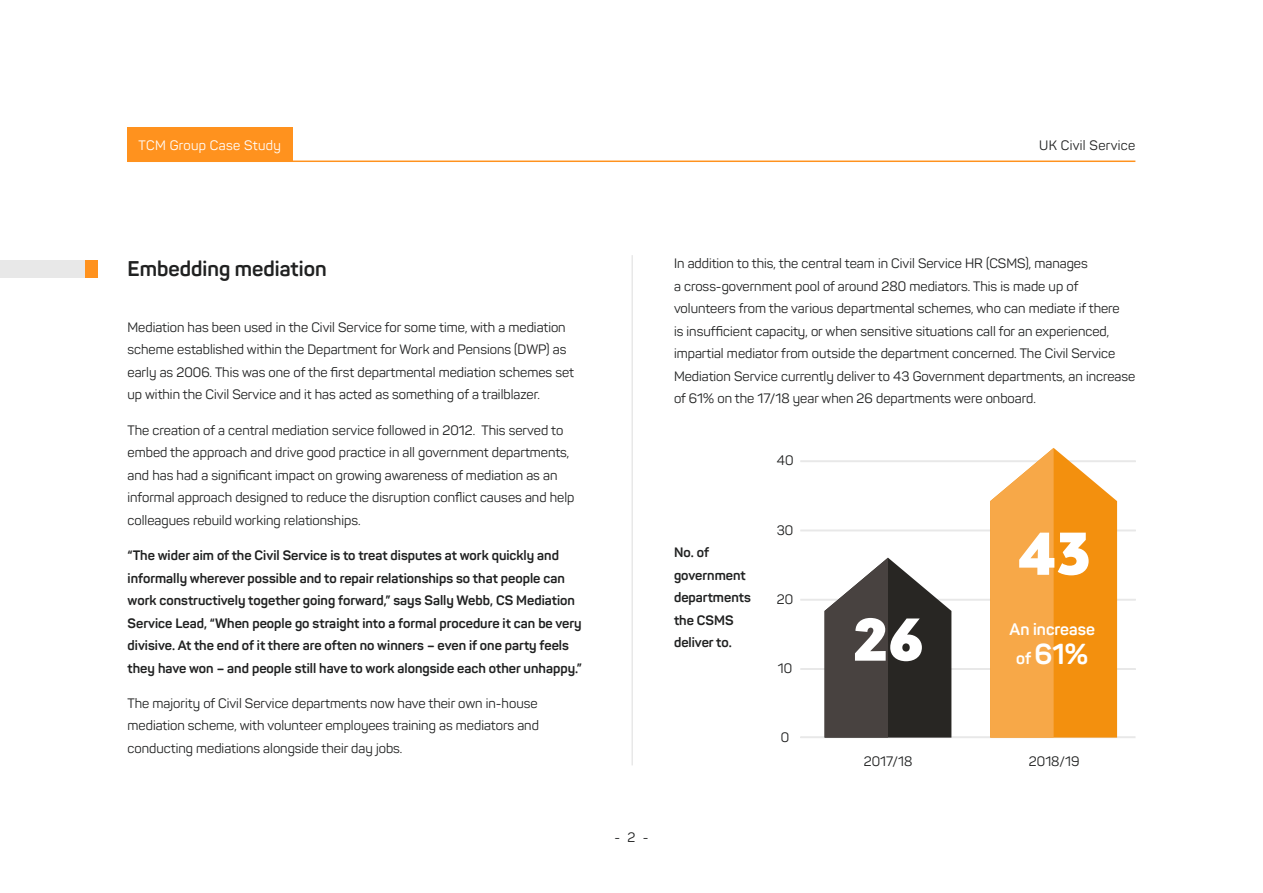
<style>
.page{position:relative;width:1263px;height:893px;background:#fff}
.page>*{position:absolute;margin:0;border:0;box-sizing:border-box;transform-origin:0 0}
.t1{font:900 57px "Bw Modelica";color:#fff}
.t2{font:700 28.5px "Panton";color:#fff}
.t3{font:700 21px "Panton";color:#202121}
.t4{font:700 16.5px "Panton";color:#fff}
.t5{font:13.5px/22.5px "Panton";color:#202121}
.t6{font:700 13.5px/22.5px "Panton";color:#202121}
.t7{font:13.5px "Panton";letter-spacing:.025em;color:#fff}
.t8{font:13.5px "Panton";letter-spacing:.025em;color:#202121}
.s1{font-size:16.5px}
</style>
<div class="page">
<div style="left:128px;top:128px;width:165px;height:34px;background:#ff921e"></div>
<hr style="left:128px;top:161px;width:1007px;height:1px;background:#ff921e">
<hr style="left:631px;top:255px;width:2px;height:510px;background:#e8e8e8">
<div style="left:800px;top:668px;width:336px;height:2px;border:1px solid #e8e8e8"></div>
<div style="left:800px;top:736px;width:335px;height:2px;border:1px solid #e8e8e8"></div>
<div style="left:800px;top:530px;width:336px;height:1px;border:1px solid #e8e8e8"></div>
<div style="left:800px;top:460px;width:336px;height:2px;border:1px solid #e8e8e8"></div>
<div style="left:800px;top:599px;width:336px;height:2px;border:1px solid #e8e8e8"></div>
<div style="left:0;top:260px;width:85px;height:17px;background:#e8e8e8"></div>
<svg style="left:990px;top:448px;width:127px;height:290px;background:#f5a43e"></svg>
<svg style="left:824px;top:558px;width:127px;height:180px;background:#555250"></svg>
<div style="left:85px;top:260px;width:13px;height:17px;background:#ff921e"></div>
<p class="t7" style="left:139px;top:137px;width:144px">TCM Group Case Study</p>
<p class="t8" style="left:1039px;top:137px;width:98px">UK Civil Service</p>
<h3 class="t3" style="left:128px;top:255px;width:201px">Embedding mediation</h3>
<p class="t5" style="left:128px;top:316px;width:448px">Mediation has been used in the Civil Service for some time, with a mediation scheme established within the Department for Work and Pensions (DWP) as early as 2006. This was one of the first departmental mediation schemes set up within the Civil Service and it has acted as something of a trailblazer.</p>
<p class="t5" style="left:128px;top:419px;width:448px">The creation of a central mediation service followed in 2012. This served to embed the approach and drive good practice in all government departments, and has had a significant impact on growing awareness of mediation as an informal approach designed to reduce the disruption conflict causes and help colleagues rebuild working relationships.</p>
<p class="t6" style="left:128px;top:544px;width:456px">“The wider aim of the Civil Service is to treat disputes at work quickly and informally wherever possible and to repair relationships so that people can work constructively together going forward,” says Sally Webb, CS Mediation Service Lead, “When people go straight into a formal procedure it can be very divisive. At the end of it there are often no winners – even if one party feels they have won – and people still have to work alongside each other unhappy.”</p>
<p class="t5" style="left:128px;top:692px;width:413px;text-align:justify">The majority of Civil Service departments now have their own in-house mediation scheme, with volunteer employees training as mediators and conducting mediations alongside their day jobs.</p>
<p class="t5" style="left:614px;top:826px;width:36px">- 2 -</p>
<p class="t5" style="left:674px;top:252px;width:463px">In addition to this, the central team in Civil Service HR (CSMS), manages<br>a cross-government pool of around 280 mediators. This is made up of volunteers from the various departmental schemes, who can mediate if there<br>is insufficient capacity, or when sensitive situations call for an experienced, impartial mediator from outside the department concerned. The Civil Service Mediation Service currently deliver to 43 Government departments, an increase of 61% on the 17/18 year when 26 departments were onboard.</p>
<p class="t6" style="left:674px;top:541px;width:78px">No. of government departments the CSMS deliver to.</p>
<p class="t5" style="left:777px;top:449px;width:18px">40</p>
<p class="t5" style="left:777px;top:518px;width:18px">30</p>
<p class="t5" style="left:777px;top:588px;width:18px">20</p>
<p class="t5" style="left:778px;top:657px;width:16px">10</p>
<p class="t5" style="left:781px;top:726px;width:10px">0</p>
<h1 class="t1" style="left:853px;top:602px;width:72px">26</h1>
<h1 class="t1" style="left:1018px;top:517px;width:74px">43</h1>
<p class="t4" style="left:1009px;top:619px;width:87px">An increase</p>
<h2 class="t2" style="left:1016px;top:636px;width:74px"><span class="s1">of</span> 61%</h2>
<p class="t5" style="left:864px;top:750px;width:50px">2017/18</p>
<p class="t5" style="left:1029px;top:750px;width:52px">2018/19</p>
</div>
